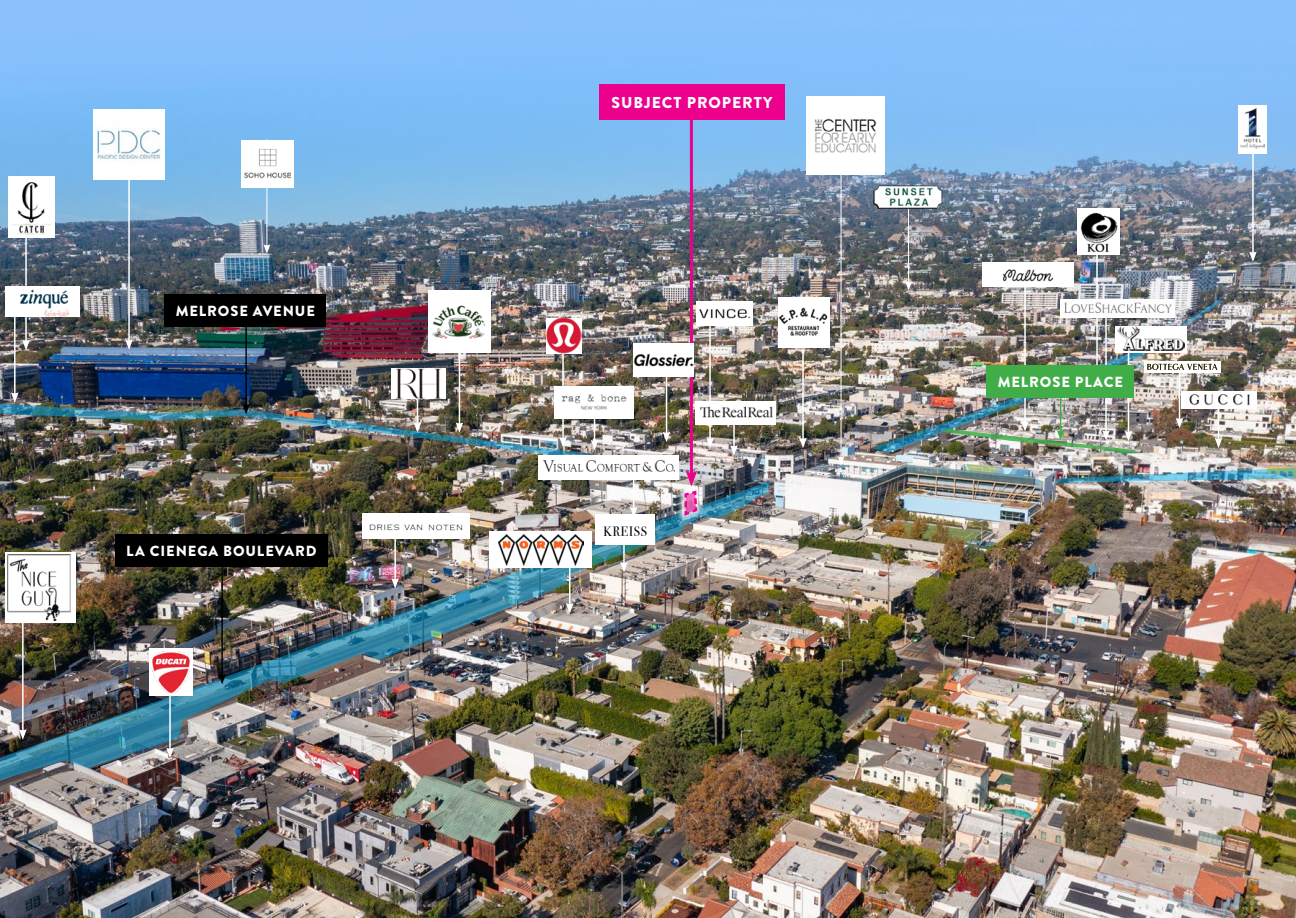
<style>
.page{position:relative;width:1296px;height:918px;background:#fff}
.page>*{position:absolute;margin:0;border:0;box-sizing:border-box;transform-origin:0 0}
.t1{font:900 15.75px "Brandon Grotesque";letter-spacing:.06em;color:#fff}
.t2{font:900 14.7px "Brandon Grotesque";letter-spacing:.06em;color:#fff}
.t3{font:13.65px "Bodoni Svty Two ITCTT";letter-spacing:.06em;color:#000;scale:.92 1}
</style>
<div class="page">
<img style="left:0;top:0;width:1296px;height:918px">
<img style="left:0;top:481px;width:771px;height:350px">
<img style="left:872px;top:297px;width:351px;height:156px">
<div style="left:677px;top:483px;width:28px;height:41px;background:#fff;opacity:.75"></div>
<hr style="left:128px;top:160px;width:2px;height:182px;background:#fff">
<svg style="left:125px;top:339px;width:8px;height:11px"></svg>
<hr style="left:14px;top:291px;width:2px;height:104px;background:#fff">
<hr style="left:22px;top:599px;width:2px;height:133px;background:#fff">
<svg style="left:19px;top:729px;width:8px;height:11px"></svg>
<hr style="left:169px;top:665px;width:2px;height:85px;background:#fff">
<svg style="left:166px;top:748px;width:8px;height:10px"></svg>
<hr style="left:569px;top:537px;width:1px;height:68px;background:#fff">
<svg style="left:566px;top:603px;width:8px;height:11px"></svg>
<hr style="left:562px;top:348px;width:2px;height:91px;background:#fff">
<hr style="left:633px;top:463px;width:1px;height:46px;background:#fff">
<svg style="left:630px;top:507px;width:8px;height:8px"></svg>
<hr style="left:623px;top:528px;width:2px;height:36px;background:#fff">
<svg style="left:620px;top:562px;width:8px;height:10px"></svg>
<hr style="left:394px;top:535px;width:2px;height:45px;background:#fff">
<svg style="left:391px;top:578px;width:8px;height:11px"></svg>
<hr style="left:666px;top:377px;width:1px;height:57px;background:#fff">
<svg style="left:663px;top:432px;width:7px;height:10px"></svg>
<hr style="left:709px;top:323px;width:2px;height:117px;background:#fff">
<svg style="left:706px;top:438px;width:8px;height:10px"></svg>
<hr style="left:802px;top:349px;width:2px;height:91px;background:#fff">
<svg style="left:799px;top:438px;width:8px;height:10px"></svg>
<hr style="left:1105px;top:310px;width:2px;height:123px;background:#fff">
<hr style="left:1096px;top:254px;width:2px;height:123px;background:#fff">
<hr style="left:1252px;top:131px;width:2px;height:123px;background:#fff">
<svg style="left:1249px;top:252px;width:8px;height:10px"></svg>
<hr style="left:1218px;top:397px;width:1px;height:43px;background:#fff">
<svg style="left:1215px;top:438px;width:7px;height:10px"></svg>
<hr style="left:1128px;top:352px;width:1px;height:81px;background:#fff">
<hr style="left:1179px;top:365px;width:1px;height:55px;background:#fff">
<svg style="left:1176px;top:418px;width:7px;height:10px"></svg>
<hr style="left:1024px;top:280px;width:2px;height:144px;background:#fff">
<hr style="left:25px;top:186px;width:2px;height:156px;background:#fff">
<svg style="left:22px;top:340px;width:8px;height:10px"></svg>
<hr style="left:733px;top:402px;width:2px;height:46px;background:#fff">
<svg style="left:730px;top:445px;width:8px;height:11px"></svg>
<hr style="left:459px;top:351px;width:1px;height:74px;background:#fff">
<hr style="left:267px;top:139px;width:1px;height:108px;background:#fff">
<svg style="left:263px;top:244px;width:7px;height:10px"></svg>
<hr style="left:908px;top:200px;width:1px;height:84px;background:#fff">
<svg style="left:905px;top:281px;width:7px;height:10px"></svg>
<hr style="left:841px;top:170px;width:1px;height:288px;background:#fff">
<svg style="left:838px;top:456px;width:7px;height:9px"></svg>
<img style="left:94px;top:109px;width:70px;height:70px">
<img style="left:873px;top:185px;width:70px;height:24px">
<div style="left:241px;top:140px;width:53px;height:48px;background:#fff"></div>
<img style="left:244px;top:148px;width:46px;height:31px">
<div style="left:489px;top:531px;width:103px;height:37px;background:#fff"></div>
<img style="left:498px;top:534px;width:86px;height:31px">
<svg style="left:5px;top:552px;width:71px;height:71px"></svg>
<img style="left:8px;top:554px;width:62px;height:67px">
<hr style="left:690px;top:108px;width:3px;height:368px;background:#ec008c">
<svg style="left:683px;top:470px;width:15px;height:48px"></svg>
<div style="left:600px;top:85px;width:185px;height:35px;background:#ec008c"></div>
<div style="left:554px;top:386px;width:80px;height:33px;background:#fff"></div>
<img style="left:600px;top:394px;width:27px;height:16px">
<img style="left:634px;top:343px;width:60px;height:34px">
<div style="left:695px;top:401px;width:81px;height:23px;background:#fff"></div>
<img style="left:701px;top:406px;width:72px;height:12px">
<img style="left:779px;top:297px;width:51px;height:51px">
<img style="left:428px;top:291px;width:63px;height:62px">
<img style="left:1055px;top:465px;width:241px;height:18px">
<img style="left:392px;top:368px;width:54px;height:24px">
<div style="left:115px;top:535px;width:213px;height:32px;background:#000"></div>
<div style="left:596px;top:515px;width:59px;height:30px;background:#fff"></div>
<hr style="left:221px;top:546px;width:2px;height:130px;background:#000">
<svg style="left:218px;top:674px;width:8px;height:10px"></svg>
<hr style="left:245px;top:308px;width:2px;height:98px;background:#000">
<img style="left:0;top:392px;width:600px;height:71px">
<div style="left:165px;top:295px;width:161px;height:32px;background:#000"></div>
<img style="left:362px;top:513px;width:108px;height:26px">
<div style="left:538px;top:455px;width:141px;height:24px;background:#fff"></div>
<img style="left:544px;top:460px;width:130px;height:11px">
<hr style="left:1060px;top:364px;width:1px;height:68px;background:#41ad49">
<img style="left:943px;top:421px;width:194px;height:32px">
<div style="left:987px;top:366px;width:147px;height:32px;background:#41ad49"></div>
<img style="left:1060px;top:299px;width:114px;height:19px">
<img style="left:982px;top:262px;width:92px;height:25px">
<div style="left:1182px;top:391px;width:75px;height:17px;background:#fff"></div>
<img style="left:1189px;top:394px;width:61px;height:12px">
<div style="left:1115px;top:326px;width:72px;height:27px;background:#fff"></div>
<img style="left:1117px;top:327px;width:67px;height:24px">
<div style="left:1144px;top:361px;width:76px;height:12px;background:#fff"></div>
<svg style="left:1147px;top:364px;width:5px;height:6px"></svg>
<svg style="left:1152px;top:364px;width:65px;height:6px"></svg>
<div style="left:149px;top:649px;width:44px;height:47px;background:#fff"></div>
<img style="left:151px;top:651px;width:40px;height:42px">
<img style="left:9px;top:177px;width:45px;height:60px">
<img style="left:5px;top:286px;width:75px;height:31px">
<img style="left:546px;top:318px;width:36px;height:36px">
<img style="left:696px;top:301px;width:56px;height:25px">
<img style="left:1077px;top:209px;width:42px;height:46px">
<div style="left:1238px;top:105px;width:29px;height:48px;background:#fff"></div>
<img style="left:1241px;top:109px;width:23px;height:40px">
<img style="left:807px;top:97px;width:78px;height:78px">
<p class="t2" style="left:176px;top:301px;width:141px">MELROSE AVENUE</p>
<p class="t2" style="left:126px;top:541px;width:192px">LA CIENEGA BOULEVARD</p>
<p class="t1" style="left:612px;top:91px;width:162px">SUBJECT PROPERTY</p>
<p class="t3" style="left:604px;top:520px;width:49px">KREISS</p>
<p class="t2" style="left:998px;top:372px;width:127px">MELROSE PLACE</p>
</div>
